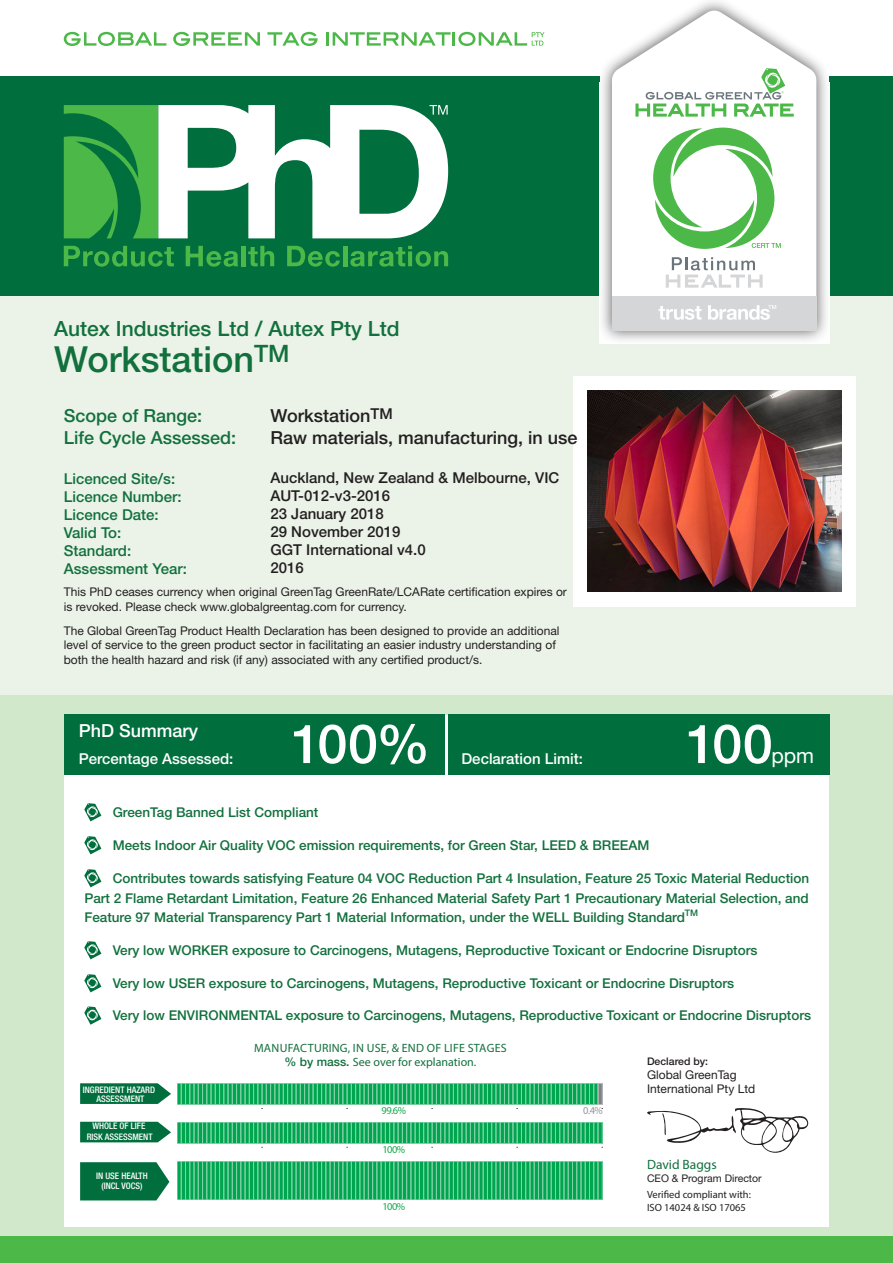
<style>
.page{position:relative;width:893px;height:1263px;background:#fff}
.page>*{position:absolute;margin:0;border:0;box-sizing:border-box;transform-origin:0 0}
.t1{font:500 54px "Helvetica Neue LT Std";letter-spacing:-.03em;color:#fff}
.t2{font:500 36px "Helvetica Neue LT Std";color:#12703d}
.t3{font:500 21px "Helvetica Neue LT Std";color:#12703d}
.t4{font:21px "Helvetica Neue LT Std";color:#fff}
.t5{font:500 18px "Helvetica Neue LT Std";color:#231f20}
.t6{font:500 18px/21.6px "Helvetica Neue LT Std";color:#12703d}
.t7{font:500 18px "Helvetica Neue LT Std";color:#fff}
.t8{font:500 15px "Helvetica Neue LT Std";color:#231f20}
.t9{font:500 15px/18px "Helvetica Neue LT Std";color:#12703d}
.t10{font:500 15px "Helvetica Neue LT Std";color:#fff}
.t11{font:500 13.5px/19.5px "Helvetica Neue LT Std";color:#12703d;text-align:justify}
.t12{font:13.5px "Myriad Pro";color:#12703d}
.t13{font:12px/14.4px "Helvetica Neue LT Std";color:#231f20}
.t14{font:12px/14.4px "Myriad Pro";letter-spacing:.01em;color:#12703d;text-align:center}
.t15{font:10.5px/12.6px "Myriad Pro";color:#231f20}
.t16{font:10.5px "Helvetica Neue LT Std";color:#231f20}
.t17{font:10.5px "Myriad Pro";letter-spacing:-.05em;color:#15a84f}
.t18{font:500 10.5px "Helvetica Neue LT Std";color:#231f20}
.t19{font:10.5px "Myriad Pro";color:#939698}
.t20{font:500 condensed 9px/9px "Helvetica Neue LT Std";color:#fff;text-align:center}
.s1{font-family:"Helvetica Neue LT Std";font-weight:500}
</style>
<div class="page">
<div style="left:0;top:695px;width:893px;height:541px;background:#d1e8ca"></div>
<div style="left:0;top:1236px;width:893px;height:27px;background:#4cb848"></div>
<div style="left:0;top:296px;width:893px;height:399px;background:#ebf3e9"></div>
<div style="left:65px;top:715px;width:764px;height:511px;background:#fff"></div>
<div style="left:0;top:77px;width:599px;height:219px;background:#006f3d"></div>
<div style="left:829px;top:77px;width:64px;height:219px;background:#006f3d"></div>
<div style="left:448px;top:715px;width:381px;height:60px;background:#006f3d"></div>
<div style="left:64px;top:715px;width:381px;height:60px;background:#006f3d"></div>
<svg style="left:647px;top:1108px;width:162px;height:45px"></svg>
<svg style="left:177px;top:1083px;width:421px;height:21px;background:#2bb46c"></svg>
<svg style="left:177px;top:1122px;width:425px;height:21px;background:#2bb36c"></svg>
<svg style="left:177px;top:1161px;width:425px;height:39px;background:#2bb36c"></svg>
<svg style="left:64px;top:246px;width:110px;height:21px"></svg>
<svg style="left:186px;top:246px;width:52px;height:21px"></svg>
<hr style="left:242px;top:246px;width:4px;height:20px;background:#4cb848">
<svg style="left:248px;top:246px;width:26px;height:20px"></svg>
<svg style="left:287px;top:246px;width:53px;height:21px"></svg>
<hr style="left:343px;top:246px;width:4px;height:20px;background:#4cb848">
<svg style="left:350px;top:246px;width:98px;height:21px"></svg>
<svg style="left:64px;top:105px;width:384px;height:133px"></svg>
<svg style="left:64px;top:32px;width:102px;height:14px"></svg>
<svg style="left:173px;top:32px;width:87px;height:14px"></svg>
<svg style="left:267px;top:32px;width:51px;height:14px"></svg>
<hr style="left:326px;top:32px;width:3px;height:14px;background:#4cb848">
<svg style="left:333px;top:32px;width:211px;height:14px"></svg>
<div style="left:573px;top:376px;width:282px;height:230px;background:#fff"></div>
<img style="left:587px;top:391px;width:254px;height:200px">
<svg style="left:84px;top:803px;width:17px;height:18px"></svg>
<svg style="left:84px;top:836px;width:17px;height:18px"></svg>
<svg style="left:84px;top:869px;width:17px;height:18px"></svg>
<svg style="left:84px;top:941px;width:17px;height:18px"></svg>
<svg style="left:84px;top:974px;width:17px;height:18px"></svg>
<svg style="left:84px;top:1006px;width:17px;height:19px"></svg>
<svg style="left:80px;top:1162px;width:89px;height:38px;background:#12794b"></svg>
<svg style="left:80px;top:1083px;width:91px;height:21px;background:#167b4e"></svg>
<svg style="left:80px;top:1122px;width:91px;height:20px;background:#12794a"></svg>
<div style="left:598px;top:0;width:233px;height:345px;background:#231f20;opacity:.75"></div>
<svg style="left:612px;top:11px;width:204px;height:285px"></svg>
<div style="left:612px;top:296px;width:204px;height:34px;background:#d5d6d8"></div>
<svg style="left:658px;top:306px;width:44px;height:14px"></svg>
<svg style="left:708px;top:305px;width:68px;height:15px"></svg>
<svg style="left:635px;top:68px;width:159px;height:49px"></svg>
<svg style="left:666px;top:257px;width:97px;height:31px"></svg>
<svg style="left:653px;top:128px;width:128px;height:121px"></svg>
<p class="t3" style="left:54px;top:316px;width:347px">Autex Industries Ltd / Autex Pty Ltd</p>
<p class="t2" style="left:54px;top:338px;width:237px">Workstation<sup>TM</sup></p>
<p class="t5" style="left:270px;top:405px;width:124px">Workstation<sup>TM</sup></p>
<p class="t5" style="left:270px;top:427px;width:309px">Raw materials, manufacturing, in use</p>
<p class="t8" style="left:270px;top:469px;width:290px">Auckland, New Zealand &amp; Melbourne, VIC</p>
<p class="t8" style="left:270px;top:487px;width:121px">AUT-012-v3-2016</p>
<p class="t8" style="left:270px;top:505px;width:115px">23 January 2018</p>
<p class="t8" style="left:270px;top:523px;width:132px">29 November 2019</p>
<p class="t8" style="left:270px;top:541px;width:157px">GGT International v4.0</p>
<p class="t8" style="left:270px;top:559px;width:35px">2016</p>
<h3 class="t6" style="left:64px;top:405px;width:174px">Scope of Range:<br>Life Cycle Assessed:</h3>
<p class="t9" style="left:64px;top:469px;width:125px">Licenced Site/s:<br>Licence Number:<br>Licence Date:<br>Valid To:<br>Standard:<br>Assessment Year:</p>
<p class="t13" style="left:64px;top:585px;width:505px">This PhD ceases currency when original GreenTag GreenRate/LCARate certification expires or is revoked. Please check www.globalgreentag.com for currency.</p>
<p class="t13" style="left:64px;top:623px;width:497px">The Global GreenTag Product Health Declaration has been designed to provide an additional level of service to the green product sector in facilitating an easier industry understanding of both the health hazard and risk (if any) associated with any certified product/s.</p>
<p class="t1" style="left:291px;top:712px;width:140px">100%</p>
<p class="t1" style="left:686px;top:712px;width:88px">100</p>
<h3 class="t7" style="left:79px;top:720px;width:121px">PhD Summary</h3>
<p class="t10" style="left:79px;top:750px;width:156px">Percentage Assessed:</p>
<p class="t10" style="left:461px;top:750px;width:123px">Declaration Limit:</p>
<p class="t4" style="left:771px;top:743px;width:44px">ppm</p>
<p class="t11" style="left:113px;top:802px;width:207px">GreenTag Banned List Compliant</p>
<p class="t11" style="left:113px;top:835px;width:538px">Meets Indoor Air Quality VOC emission requirements, for Green Star, LEED &amp; BREEAM</p>
<p class="t11" style="left:84px;top:868px;width:726px;text-indent:28px">Contributes towards satisfying Feature 04 VOC Reduction Part 4 Insulation, Feature 25 Toxic Material Reduction Part 2 Flame Retardant Limitation, Feature 26 Enhanced Material Safety Part 1 Precautionary Material Selection, and Feature 97 Material Transparency Part 1 Material Information, under the WELL Building Standard<sup>TM</sup></p>
<p class="t11" style="left:113px;top:940px;width:646px">Very low WORKER exposure to Carcinogens, Mutagens, Reproductive Toxicant or Endocrine Disruptors</p>
<p class="t11" style="left:113px;top:973px;width:623px">Very low USER exposure to Carcinogens, Mutagens, Reproductive Toxicant or Endocrine Disruptors</p>
<p class="t11" style="left:113px;top:1006px;width:700px">Very low ENVIRONMENTAL exposure to Carcinogens, Mutagens, Reproductive Toxicant or Endocrine Disruptors</p>
<p class="t20" style="left:83px;top:1085px;width:74px">INGREDIENT HAZARD<br>ASSESSMENT</p>
<p class="t20" style="left:92px;top:1122px;width:54px">WHOLE OF LIFE</p>
<p class="t20" style="left:87px;top:1132px;width:67px">RISK ASSESSMENT</p>
<p class="t20" style="left:96px;top:1171px;width:53px">IN USE HEALTH</p>
<p class="t20" style="left:101px;top:1181px;width:42px">(INCL VOCS)</p>
<p class="t14" style="left:254px;top:1040px;width:254px">MANUFACTURING, IN USE, &amp; END OF LIFE STAGES <span class="s1">% by mass.</span> See over for explanation.</p>
<p class="t17" style="left:382px;top:1104px;width:26px">99.6%</p>
<p class="t19" style="left:583px;top:1104px;width:21px">0.4%</p>
<p class="t17" style="left:382px;top:1143px;width:24px">100%</p>
<p class="t17" style="left:382px;top:1200px;width:24px">100%</p>
<p class="t18" style="left:647px;top:1054px;width:63px">Declared by:</p>
<p class="t13" style="left:647px;top:1067px;width:110px">Global GreenTag<br>International Pty Ltd</p>
<p class="t12" style="left:647px;top:1156px;width:71px">David Baggs</p>
<p class="t16" style="left:647px;top:1171px;width:116px">CEO &amp; Program Director</p>
<p class="t15" style="left:647px;top:1188px;width:105px">Verified compliant with:<br>ISO 14024 &amp; ISO 17065</p>
</div>
